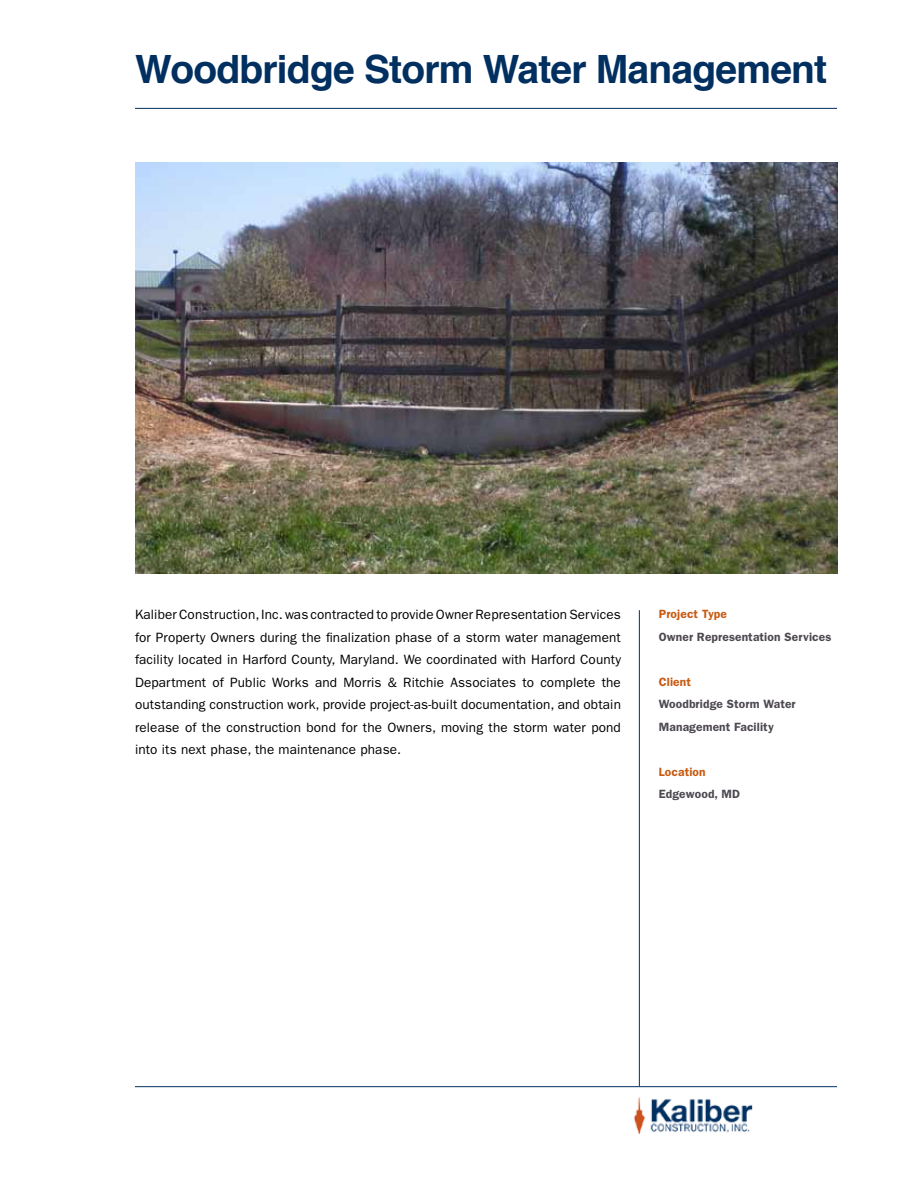
<style>
.page{position:relative;width:918px;height:1188px;background:#fff}
.page>*{position:absolute;margin:0;border:0;box-sizing:border-box;transform-origin:0 0}
.t1{font:700 39px "Helvetica";letter-spacing:-.02em;color:#002f60}
.t2{font:13.5px/22.5px "ITC Franklin Gothic Std";letter-spacing:.01em;color:#000;text-align:justify}
.t3{font:600 12px/22.5px "ITC Franklin Gothic Std";letter-spacing:.01em;color:#4e4951}
.t4{font:600 12px "ITC Franklin Gothic Std";letter-spacing:.01em;color:#c75b12}
</style>
<div class="page">
<hr style="left:135px;top:108px;width:702px;height:1px;background:#002f60">
<hr style="left:135px;top:1086px;width:702px;height:1px;background:#002f60">
<img style="left:135px;top:162px;width:702px;height:411px">
<hr style="left:639px;top:610px;width:1px;height:476px;background:#002f60">
<img style="left:634px;top:1097px;width:119px;height:38px">
<h1 class="t1" style="left:135px;top:38px;width:694px">Woodbridge Storm Water Management</h1>
<p class="t2" style="left:135px;top:604px;width:488px">Kaliber Construction, Inc. was contracted to provide Owner Representation Services for Property Owners during the finalization phase of a storm water management facility located in Harford County, Maryland. We coordinated with Harford County Department of Public Works and Morris &amp; Ritchie Associates to complete the outstanding construction work, provide project-as-built documentation, and obtain release of the construction bond for the Owners, moving the storm water pond into its next phase, the maintenance phase.</p>
<p class="t4" style="left:659px;top:607px;width:70px">Project Type</p>
<p class="t3" style="left:659px;top:626px;width:174px">Owner Representation Services</p>
<p class="t4" style="left:659px;top:675px;width:34px">Client</p>
<p class="t3" style="left:659px;top:693px;width:138px">Woodbridge Storm Water<br>Management Facility</p>
<p class="t4" style="left:659px;top:765px;width:48px">Location</p>
<p class="t3" style="left:659px;top:783px;width:83px">Edgewood, MD</p>
</div>
